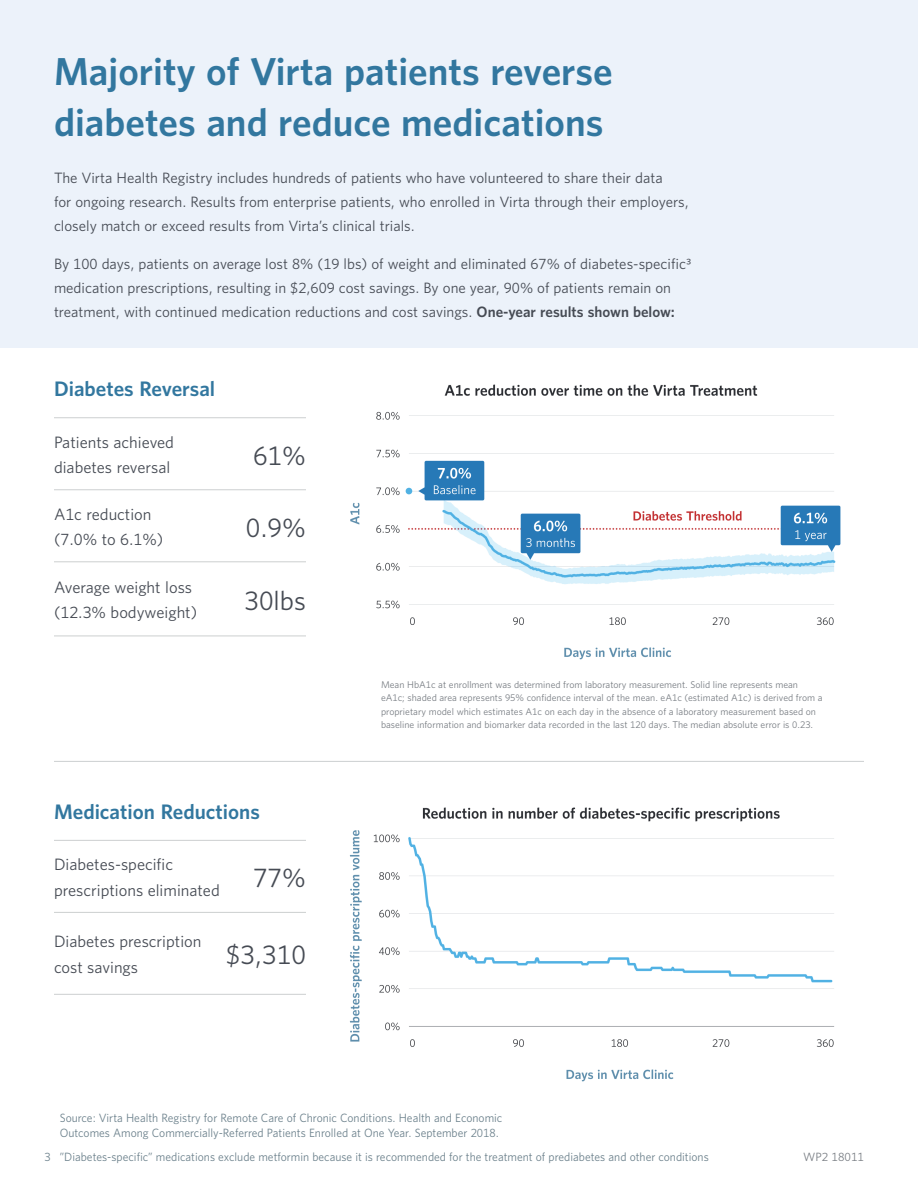
<style>
.page{position:relative;width:918px;height:1188px;background:#fff}
.page>*{position:absolute;margin:0;border:0;box-sizing:border-box;transform-origin:0 0}
.t1{font:600 39px/51px "Whitney";color:#32779f}
.t2{font:27px "Whitney";color:#464b54}
.t3{font:600 21px "Whitney";color:#32779f}
.t4{font:16.5px/25.5px "Whitney";color:#464b54}
.t5{font:15px/24px "Whitney";color:#464b54}
.t6{font:12px/15px "Whitney";color:#6c818c}
.t7{font:12px "Whitney";color:#787d83}
.t8{font:9.75px/13.5px "Whitney";color:#787d83}
.s1{font-weight:600}
</style>
<div class="page">
<div style="left:0;top:0;width:918px;height:348px;background:#ecf2fa"></div>
<hr style="left:54px;top:761px;width:810px;height:1px;background:#cccfd0">
<img style="left:350px;top:384px;width:491px;height:276px">
<hr style="left:54px;top:489px;width:252px;height:1px;background:#cccfd0">
<hr style="left:54px;top:561px;width:252px;height:1px;background:#cccfd0">
<hr style="left:54px;top:636px;width:252px;height:1px;background:#cccfd0">
<hr style="left:54px;top:417px;width:252px;height:1px;background:#cccfd0">
<img style="left:349px;top:807px;width:486px;height:275px">
<hr style="left:54px;top:912px;width:252px;height:1px;background:#cccfd0">
<hr style="left:54px;top:994px;width:252px;height:1px;background:#cccfd0">
<hr style="left:54px;top:840px;width:252px;height:1px;background:#cccfd0">
<h1 class="t1" style="left:54px;top:45px;width:560px">Majority of Virta patients reverse diabetes and reduce medications</h1>
<p class="t5" style="left:54px;top:166px;width:636px">The Virta Health Registry includes hundreds of patients who have volunteered to share their data<br>for ongoing research. Results from enterprise patients, who enrolled in Virta through their employers, closely match or exceed results from Virta’s clinical trials.</p>
<p class="t5" style="left:54px;top:251px;width:639px">By 100 days, patients on average lost 8% (19 lbs) of weight and eliminated 67% of diabetes-specific3 medication prescriptions, resulting in $2,609 cost savings. By one year, 90% of patients remain on treatment, with continued medication reductions and cost savings. <span class="s1">One-year results shown below:</span></p>
<h3 class="t3" style="left:54px;top:375px;width:163px">Diabetes Reversal</h3>
<p class="t4" style="left:54px;top:429px;width:122px">Patients achieved diabetes reversal</p>
<p class="t4" style="left:54px;top:501px;width:111px">A1c reduction (7.0% to 6.1%)</p>
<p class="t4" style="left:54px;top:574px;width:145px">Average weight loss (12.3% bodyweight)</p>
<h2 class="t2" style="left:253px;top:437px;width:54px">61%</h2>
<h2 class="t2" style="left:246px;top:509px;width:62px">0.9%</h2>
<h2 class="t2" style="left:244px;top:582px;width:63px">30lbs</h2>
<h3 class="t3" style="left:54px;top:797px;width:207px">Medication Reductions</h3>
<p class="t4" style="left:54px;top:851px;width:167px">Diabetes-specific prescriptions eliminated</p>
<p class="t4" style="left:54px;top:928px;width:149px">Diabetes prescription cost savings</p>
<h2 class="t2" style="left:253px;top:860px;width:54px">77%</h2>
<h2 class="t2" style="left:226px;top:937px;width:82px">$3,310</h2>
<p class="t8" style="left:381px;top:677px;width:443px">Mean HbA1c at enrollment was determined from laboratory measurement. Solid line represents mean eA1c; shaded area represents 95% confidence interval of the mean. eA1c (estimated A1c) is derived from a proprietary model which estimates A1c on each day in the absence of a laboratory measurement based on baseline information and biomarker data recorded in the last 120 days. The median absolute error is 0.23.</p>
<p class="t6" style="left:60px;top:1110px;width:444px">Source: Virta Health Registry for Remote Care of Chronic Conditions. Health and Economic<br>Outcomes Among Commercially-Referred Patients Enrolled at One Year. September 2018.</p>
<p class="t6" style="left:44px;top:1149px;width:666px">3 ”Diabetes-specific” medications exclude metformin because it is recommended for the treatment of prediabetes and other conditions</p>
<p class="t7" style="left:803px;top:1149px;width:62px">WP2 18011</p>
</div>
